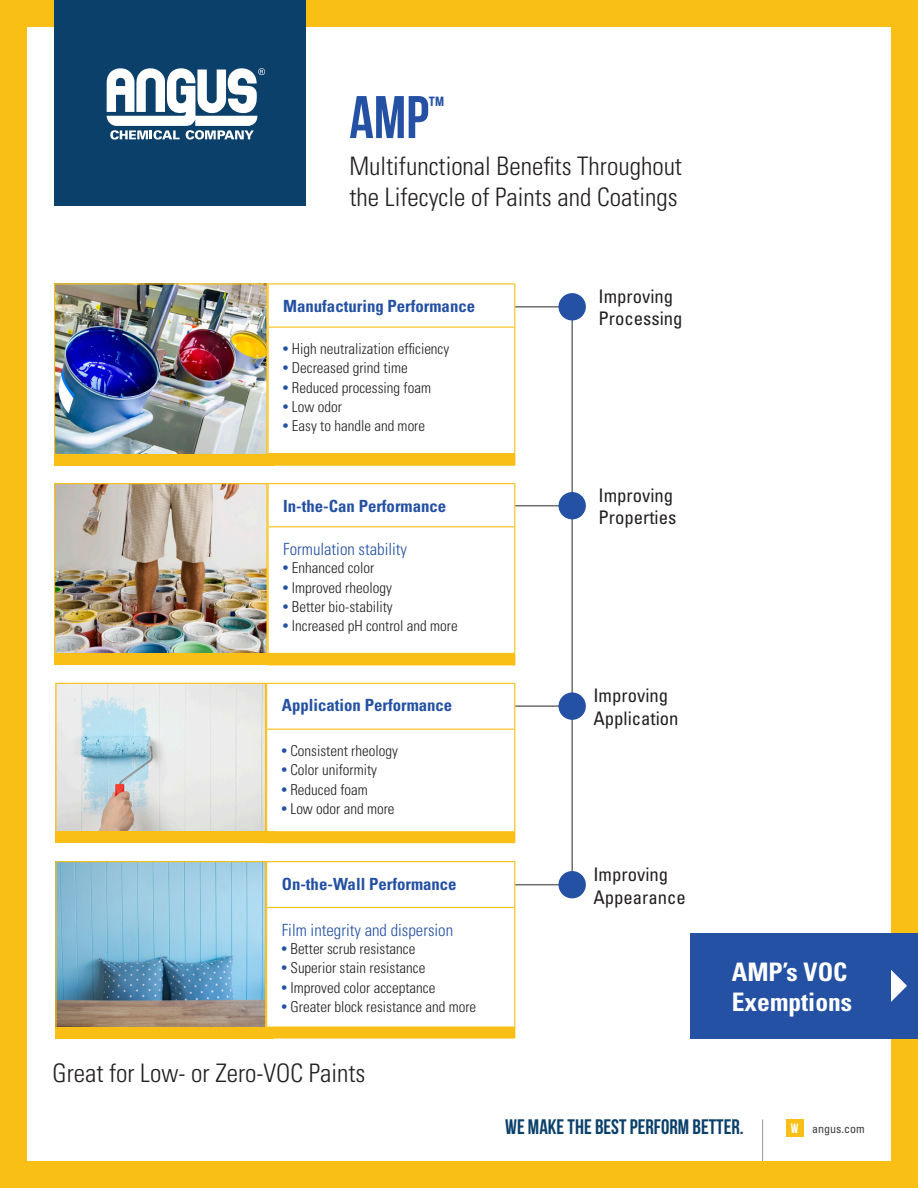
<style>
.page{position:relative;width:918px;height:1188px;background:#f9bf14}
.page>*{position:absolute;margin:0;border:0;box-sizing:border-box;transform-origin:0 0}
.t1{font:60px "Bebas Neue";color:#2451a3}
.t2{font:26.25px "Bebas Neue";color:#2451a3}
.Subhead{font:300 condensed 25.5px/30.6px "Univers";color:#231f20}
.Table_Text_Bold{font:700 condensed 25.5px/30px "Univers";color:#fff}
.t3{font:21px "Bebas Neue";color:#0b406a}
.Subhead-2{font:condensed 18.75px/22.5px "Univers";color:#231f20}
.Sidebar_Header{font:700 condensed 16.8px "Univers";color:#2451a3}
.Sidebar_Bullet_Copy{font:300 condensed 16.8px "Univers";color:#2451a3}
.Sidebar_Header-2{font:300 condensed 16.8px "Univers";color:#2451a3}
.t4{font:300 condensed 15px "Univers";color:#231f20}
.t5{font:condensed 12px "Univers";color:#3e3e3f}
.s1{font-weight:400;color:#2451a3}
.s2{font-family:"Bebas Neue";font-stretch:normal;font-size:13.5px;color:#fff}
</style>
<div class="page">
<div style="left:27px;top:27px;width:864px;height:1134px;background:#fff"></div>
<div style="left:54px;top:0;width:252px;height:206px;background:#0b406a"></div>
<svg style="left:107px;top:68px;width:158px;height:72px"></svg>
<div style="left:786px;top:1120px;width:18px;height:17px;background:#f9bf14"></div>
<hr style="left:762px;top:1120px;width:1px;height:41px;background:#a0a0a0">
<div style="left:268px;top:454px;width:247px;height:11px;background:#f9bf14"></div>
<hr style="left:268px;top:283px;width:247px;height:1px;background:#f9bf14">
<hr style="left:514px;top:284px;width:1px;height:43px;background:#f9bf14">
<hr style="left:268px;top:327px;width:247px;height:1px;background:#f9bf14">
<hr style="left:514px;top:328px;width:1px;height:125px;background:#f9bf14">
<hr style="left:268px;top:453px;width:247px;height:1px;background:#f9bf14">
<hr style="left:268px;top:465px;width:247px;height:1px;background:#f9bf14">
<img style="left:54px;top:283px;width:215px;height:171px">
<div style="left:54px;top:454px;width:220px;height:12px;background:#f9bf14"></div>
<div style="left:268px;top:653px;width:247px;height:12px;background:#f9bf14"></div>
<hr style="left:268px;top:483px;width:247px;height:1px;background:#f9bf14">
<hr style="left:514px;top:484px;width:1px;height:42px;background:#f9bf14">
<hr style="left:268px;top:526px;width:247px;height:1px;background:#f9bf14">
<hr style="left:514px;top:527px;width:1px;height:126px;background:#f9bf14">
<img style="left:54px;top:483px;width:215px;height:170px">
<div style="left:54px;top:653px;width:220px;height:12px;background:#f9bf14"></div>
<div style="left:267px;top:832px;width:248px;height:11px;background:#f9bf14"></div>
<hr style="left:266px;top:683px;width:249px;height:1px;background:#f9bf14">
<hr style="left:514px;top:684px;width:1px;height:45px;background:#f9bf14">
<hr style="left:266px;top:729px;width:249px;height:1px;background:#f9bf14">
<hr style="left:514px;top:730px;width:1px;height:101px;background:#f9bf14">
<hr style="left:266px;top:831px;width:249px;height:1px;background:#f9bf14">
<svg style="left:55px;top:682px;width:212px;height:149px;background:#dadfdc"></svg>
<div style="left:55px;top:831px;width:219px;height:12px;background:#f9bf14"></div>
<div style="left:267px;top:1027px;width:248px;height:11px;background:#f9bf14"></div>
<hr style="left:266px;top:861px;width:249px;height:1px;background:#f9bf14">
<hr style="left:514px;top:862px;width:1px;height:45px;background:#f9bf14">
<hr style="left:266px;top:907px;width:249px;height:1px;background:#f9bf14">
<hr style="left:514px;top:908px;width:1px;height:119px;background:#f9bf14">
<hr style="left:266px;top:1037px;width:249px;height:2px;background:#f9bf14">
<svg style="left:55px;top:861px;width:212px;height:166px;background:#8bb0c1"></svg>
<div style="left:55px;top:1027px;width:219px;height:12px;background:#f9bf14"></div>
<hr style="left:515px;top:306px;width:57px;height:2px;background:#6d6e6d">
<hr style="left:515px;top:505px;width:57px;height:1px;background:#6d6e6d">
<hr style="left:515px;top:705px;width:57px;height:2px;background:#6d6e6d">
<hr style="left:515px;top:884px;width:57px;height:1px;background:#6d6e6d">
<hr style="left:571px;top:307px;width:2px;height:578px;background:#6d6e6d">
<div style="left:559px;top:293px;width:27px;height:27px;background:#2451a3;border-radius:50%"></div>
<div style="left:559px;top:492px;width:27px;height:27px;background:#2451a3;border-radius:50%"></div>
<div style="left:559px;top:692px;width:27px;height:28px;background:#2451a3;border-radius:50%"></div>
<div style="left:559px;top:871px;width:27px;height:27px;background:#2451a3;border-radius:50%"></div>
<div style="left:691px;top:933px;width:227px;height:106px;background:#2451a3"></div>
<svg style="left:891px;top:970px;width:16px;height:32px"></svg>
<p class="t1" style="left:349px;top:84px;width:81px">AMP</p>
<p class="t2" style="left:429px;top:91px;width:17px">™</p>
<p class="Subhead" style="left:349px;top:151px;width:334px">Multifunctional Benefits Throughout the Lifecycle of Paints and Coatings</p>
<p class="Sidebar_Header" style="left:283px;top:296px;width:193px">Manufacturing Performance</p>
<p class="t4" style="left:283px;top:340px;width:168px"><span class="s1">•</span> High neutralization efficiency</p>
<p class="t4" style="left:283px;top:359px;width:126px"><span class="s1">•</span> Decreased grind time</p>
<p class="t4" style="left:283px;top:378px;width:149px"><span class="s1">•</span> Reduced processing foam</p>
<p class="t4" style="left:283px;top:398px;width:60px"><span class="s1">•</span> Low odor</p>
<p class="t4" style="left:283px;top:417px;width:143px"><span class="s1">•</span> Easy to handle and more</p>
<p class="Sidebar_Header" style="left:283px;top:495px;width:165px">In-the-Can Performance</p>
<p class="Sidebar_Header-2" style="left:283px;top:539px;width:125px">Formulation stability</p>
<p class="t4" style="left:283px;top:559px;width:93px"><span class="s1">•</span> Enhanced color</p>
<p class="t4" style="left:283px;top:578px;width:110px"><span class="s1">•</span> Improved rheology</p>
<p class="t4" style="left:283px;top:598px;width:111px"><span class="s1">•</span> Better bio-stability</p>
<p class="t4" style="left:283px;top:617px;width:176px"><span class="s1">•</span> Increased pH control and more</p>
<p class="Sidebar_Header" style="left:282px;top:695px;width:172px">Application Performance</p>
<p class="t4" style="left:282px;top:742px;width:118px"><span class="s1">•</span> Consistent rheology</p>
<p class="t4" style="left:282px;top:761px;width:97px"><span class="s1">•</span> Color uniformity</p>
<p class="t4" style="left:282px;top:780px;width:88px"><span class="s1">•</span> Reduced foam</p>
<p class="t4" style="left:282px;top:800px;width:114px"><span class="s1">•</span> Low odor and more</p>
<p class="Sidebar_Header" style="left:282px;top:873px;width:176px">On-the-Wall Performance</p>
<p class="Sidebar_Bullet_Copy" style="left:282px;top:920px;width:173px">Film integrity and dispersion</p>
<p class="t4" style="left:282px;top:940px;width:135px"><span class="s1">•</span> Better scrub resistance</p>
<p class="t4" style="left:282px;top:959px;width:145px"><span class="s1">•</span> Superior stain resistance</p>
<p class="t4" style="left:282px;top:978px;width:155px"><span class="s1">•</span> Improved color acceptance</p>
<p class="t4" style="left:282px;top:998px;width:196px"><span class="s1">•</span> Greater block resistance and more</p>
<p class="Subhead" style="left:52px;top:1057px;width:315px">Great for Low- or Zero-VOC Paints</p>
<p class="Subhead-2" style="left:598px;top:285px;width:86px">Improving<br>Processing</p>
<p class="Subhead-2" style="left:598px;top:484px;width:79px">Improving<br>Properties</p>
<p class="Subhead-2" style="left:593px;top:684px;width:87px">Improving<br>Application</p>
<p class="Subhead-2" style="left:593px;top:863px;width:94px">Improving<br>Appearance</p>
<p class="Table_Text_Bold" style="left:732px;top:956px;width:122px">AMP’s VOC<br>Exemptions</p>
<h3 class="t3" style="left:505px;top:1115px;width:240px">WE MAKE THE BEST PERFORM BETTER.</h3>
<p class="t5" style="left:791px;top:1121px;width:75px"><span class="s2">W</span> angus.com</p>
</div>
